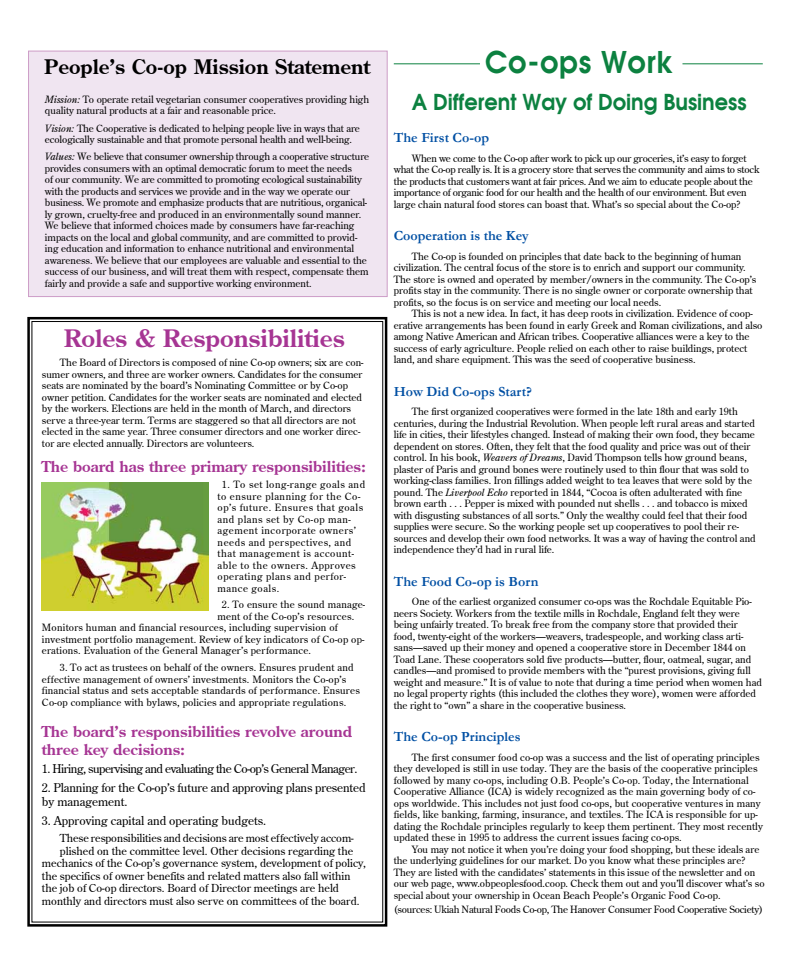
<style>
.page{position:relative;width:792px;height:972px;background:#fff}
.page>*{position:absolute;margin:0;border:0;box-sizing:border-box;transform-origin:0 0}
.t1{font:700 30px "Avalon";letter-spacing:.03em;color:#0c8140;scale:.95 1}
.t2{font:700 24px "Centurion Old";color:#a63593}
.t3{font:700 22px "Avalon";color:#0c8140;scale:.95 1}
.t4{font:700 20px "Centurion Old";color:#000}
.t5{font:700 15px/18px "Centurion Old";color:#a63593}
.t6{font:700 14px "Garamond";color:#004fa3}
.t7{font:12px/14.5px "Centurion Old";letter-spacing:-.01em;color:#000}
.t8{font:12px "Centurion Old";letter-spacing:-.04em;color:#000}
.t9{font:11px "Centurion Old";color:#000}
.t10{font:10px/11.5px "Centurion Old";color:#000}
.t11{font:10px/11.5px "Centurion Old";letter-spacing:.02em;color:#000}
.t12{font:10px/11.5px "Centurion Old";letter-spacing:-.02em;color:#000}
.t13{font:10px/11.5px "Centurion Old";letter-spacing:.05em;color:#000}
.s1{font-style:italic}
</style>
<div class="page">
<div style="left:28px;top:51px;width:360px;height:246px;background:#f0e5f1;border:1px solid #cd9cc7"></div>
<svg style="left:27px;top:316px;width:361px;height:611px"></svg>
<hr style="left:394px;top:63px;width:86px;height:1px;background:#0c8140">
<hr style="left:682px;top:63px;width:81px;height:1px;background:#0c8140">
<img style="left:42px;top:483px;width:167px;height:128px">
<h3 class="t4" style="left:44px;top:53px;width:328px">People’s Co-op Mission Statement</h3>
<p class="t10" style="left:45px;top:93px;width:326px"><span class="s1">Mission:</span> To operate retail vegetarian consumer cooperatives providing high quality natural products at a fair and reasonable price.</p>
<p class="t10" style="left:45px;top:122px;width:316px"><span class="s1">Vision:</span> The Cooperative is dedicated to helping people live in ways that are ecologically sustainable and that promote personal health and well-being.</p>
<p class="t10" style="left:45px;top:151px;width:326px"><span class="s1">Values:</span> We believe that consumer ownership through a cooperative structure provides consumers with an optimal democratic forum to meet the needs<br>of our community. We are committed to promoting ecological sustainability with the products and services we provide and in the way we operate our business. We promote and emphasize products that are nutritious, organical&shy;ly grown, cruelty-free and produced in an environmentally sound manner.<br>We believe that informed choices made by consumers have far-reaching impacts on the local and global community, and are committed to provid&shy;ing education and information to enhance nutritional and environmental awareness. We believe that our employees are valuable and essential to the success of our business, and will treat them with respect, compensate them fairly and provide a safe and supportive working environment.</p>
<h2 class="t2" style="left:64px;top:323px;width:282px">Roles &amp; Responsibilities</h2>
<p class="t10" style="left:42px;top:356px;width:323px;text-indent:18px">The Board of Directors is composed of nine Co-op owners; six are con&shy;sumer owners, and three are worker owners. Candidates for the consumer seats are nominated by the board’s Nominating Committee or by Co-op owner petition. Candidates for the worker seats are nominated and elected by the workers. Elections are held in the month of March, and directors serve a three-year term. Terms are staggered so that all directors are not elected in the same year. Three consumer directors and one worker direc&shy;tor are elected annually. Directors are volunteers.</p>
<h3 class="t5" style="left:42px;top:457px;width:326px">The board has three primary responsibilities:</h3>
<p class="t13" style="left:218px;top:479px;width:149px;text-indent:4px">1. To set long-range goals and to ensure planning for the Co&shy;op’s future. Ensures that goals and plans set by Co-op man&shy;agement incorporate owners’ needs and perspectives, and that management is account&shy;able to the owners. Approves operating plans and perfor&shy;mance goals.</p>
<p class="t11" style="left:222px;top:599px;width:145px">2. To ensure the sound manage-</p>
<p class="t11" style="left:218px;top:610px;width:138px">ment of the Co-op’s resources.</p>
<p class="t11" style="left:42px;top:622px;width:297px">Monitors human and financial resources, including supervision of</p>
<p class="t11" style="left:42px;top:633px;width:324px">investment portfolio management. Review of key indicators of Co-op op-</p>
<p class="t11" style="left:42px;top:645px;width:271px">erations. Evaluation of the General Manager’s performance.</p>
<p class="t11" style="left:42px;top:661px;width:319px;text-indent:18px">3. To act as trustees on behalf of the owners. Ensures prudent and effective management of owners’ investments. Monitors the Co-op’s financial status and sets acceptable standards of performance. Ensures Co-op compliance with bylaws, policies and appropriate regulations.</p>
<h3 class="t5" style="left:42px;top:722px;width:312px">The board’s responsibilities revolve around three key decisions:</h3>
<p class="t8" style="left:42px;top:761px;width:317px">1. Hiring, supervising and evaluating the Co-op’s General Manager.</p>
<p class="t7" style="left:42px;top:780px;width:325px">2. Planning for the Co-op’s future and approving plans presented by management.</p>
<p class="t7" style="left:42px;top:813px;width:226px">3. Approving capital and operating budgets.</p>
<p class="t9" style="left:60px;top:831px;width:295px">These responsibilities and decisions are most effectively accom-</p>
<p class="t9" style="left:60px;top:844px;width:295px">plished on the committee level. Other decisions regarding the</p>
<p class="t9" style="left:42px;top:856px;width:325px">mechanics of the Co-op’s governance system, development of policy,</p>
<p class="t9" style="left:42px;top:869px;width:310px">the specifics of owner benefits and related matters also fall within</p>
<p class="t9" style="left:42px;top:881px;width:299px">the job of Co-op directors. Board of Director meetings are held</p>
<p class="t9" style="left:42px;top:894px;width:319px">monthly and directors must also serve on committees of the board.</p>
<h1 class="t1" style="left:485px;top:41px;width:200px">Co-ops Work</h1>
<h3 class="t3" style="left:412px;top:87px;width:354px">A Different Way of Doing Business</h3>
<h3 class="t6" style="left:394px;top:128px;width:97px">The First Co-op</h3>
<p class="t12" style="left:394px;top:152px;width:367px;text-indent:18px">When we come to the Co-op after work to pick up our groceries, it’s easy to forget what the Co-op really is. It is a grocery store that serves the community and aims to stock the products that customers want at fair prices. And we aim to educate people about the importance of organic food for our health and the health of our environment. But even large chain natural food stores can boast that. What’s so special about the Co-op?</p>
<h3 class="t6" style="left:394px;top:226px;width:137px">Cooperation is the Key</h3>
<p class="t10" style="left:394px;top:250px;width:364px;text-indent:18px">The Co-op is founded on principles that date back to the beginning of human civilization. The central focus of the store is to enrich and support our community.<br>The store is owned and operated by member/owners in the community. The Co-op’s profits stay in the community. There is no single owner or corporate ownership that profits, so the focus is on service and meeting our local needs.</p>
<p class="t10" style="left:394px;top:307px;width:370px;text-indent:18px">This is not a new idea. In fact, it has deep roots in civilization. Evidence of coop&shy;erative arrangements has been found in early Greek and Roman civilizations, and also among Native American and African tribes. Cooperative alliances were a key to the success of early agriculture. People relied on each other to raise buildings, protect land, and share equipment. This was the seed of cooperative business.</p>
<h3 class="t6" style="left:394px;top:382px;width:140px">How Did Co-ops Start?</h3>
<p class="t10" style="left:394px;top:405px;width:364px;text-indent:18px">The first organized cooperatives were formed in the late 18th and early 19th centuries, during the Industrial Revolution. When people left rural areas and started life in cities, their lifestyles changed. Instead of making their own food, they became dependent on stores. Often, they felt that the food quality and price was out of their control. In his book, <span class="s1">Weavers of Dreams</span>, David Thompson tells how ground beans, plaster of Paris and ground bones were routinely used to thin flour that was sold to working-class families. Iron fillings added weight to tea leaves that were sold by the pound. The <span class="s1">Liverpool Echo</span> reported in 1844, “Cocoa is often adulterated with fine brown earth . . . Pepper is mixed with pounded nut shells . . . and tobacco is mixed with disgusting substances of all sorts.” Only the wealthy could feel that their food supplies were secure. So the working people set up cooperatives to pool their re&shy;sources and develop their own food networks. It was a way of having the control and independence they’d had in rural life.</p>
<h3 class="t6" style="left:394px;top:572px;width:146px">The Food Co-op is Born</h3>
<p class="t10" style="left:394px;top:595px;width:370px;text-indent:18px">One of the earliest organized consumer co-ops was the Rochdale Equitable Pio&shy;neers Society. Workers from the textile mills in Rochdale, England felt they were being unfairly treated. To break free from the company store that provided their<br>food, twenty-eight of the workers—weavers, tradespeople, and working class arti&shy;sans—saved up their money and opened a cooperative store in December 1844 on Toad Lane. These cooperators sold five products—butter, flour, oatmeal, sugar, and candles—and promised to provide members with the “purest provisions, giving full weight and measure.” It is of value to note that during a time period when women had no legal property rights (this included the clothes they wore), women were afforded the right to “own” a share in the cooperative business.</p>
<h3 class="t6" style="left:394px;top:727px;width:128px">The Co-op Principles</h3>
<p class="t10" style="left:394px;top:751px;width:371px;text-indent:18px">The first consumer food co-op was a success and the list of operating principles they developed is still in use today. They are the basis of the cooperative principles followed by many co-ops, including O.B. People’s Co-op. Today, the International Cooperative Alliance (ICA) is widely recognized as the main governing body of co&shy;ops worldwide. This includes not just food co-ops, but cooperative ventures in many fields, like banking, farming, insurance, and textiles. The ICA is responsible for up&shy;dating the Rochdale principles regularly to keep them pertinent. They most recently updated these in 1995 to address the current issues facing co-ops.</p>
<p class="t10" style="left:394px;top:843px;width:372px;text-indent:18px">You may not notice it when you’re doing your food shopping, but these ideals are the underlying guidelines for our market. Do you know what these principles are?<br>They are listed with the candidates’ statements in this issue of the newsletter and on our web page, www.obpeoplesfood.coop. Check them out and you’ll discover what’s so special about your ownership in Ocean Beach People’s Organic Food Co-op.</p>
<p class="t12" style="left:394px;top:903px;width:371px">(sources: Ukiah Natural Foods Co-op, The Hanover Consumer Food Cooperative Society)</p>
</div>
